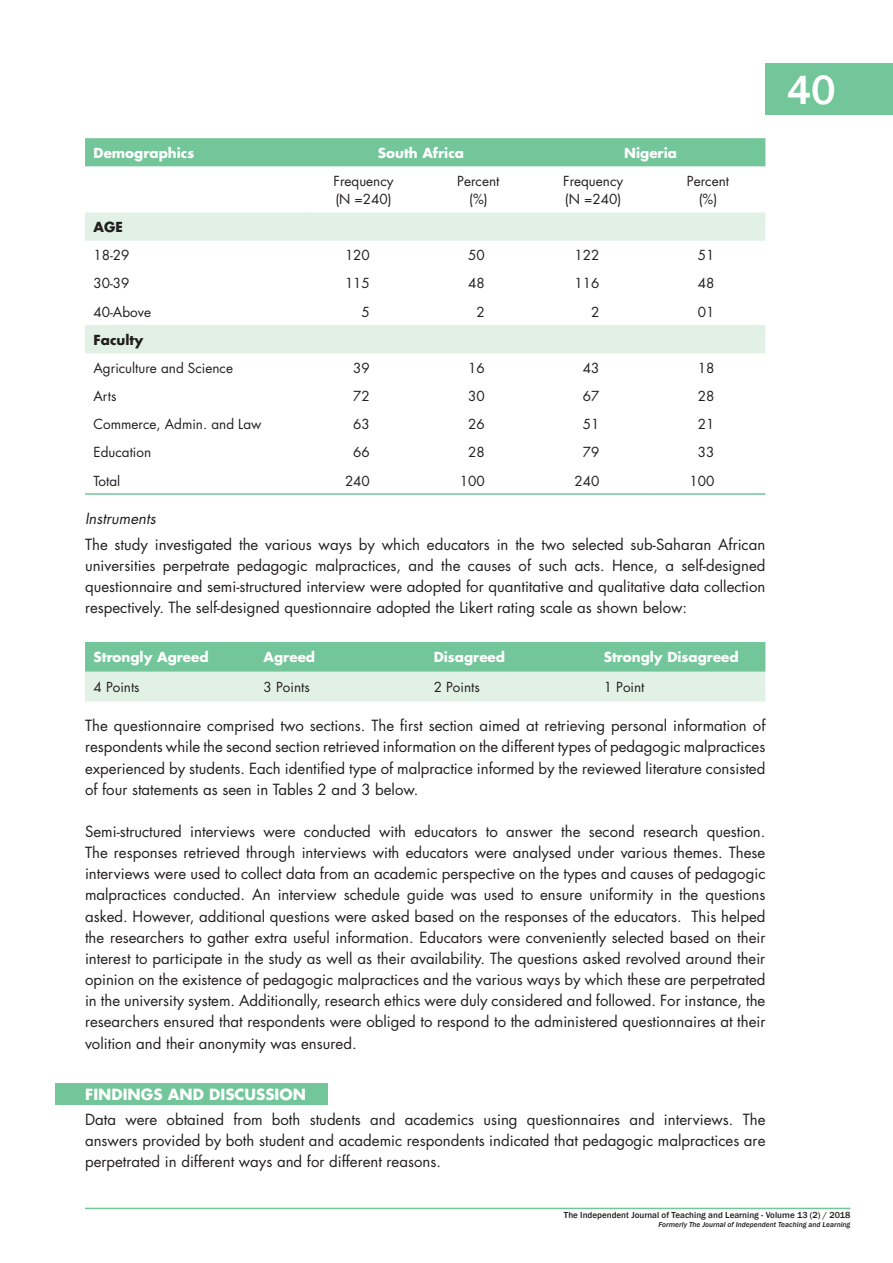
<style>
.page{position:relative;width:893px;height:1263px;background:#fff}
.page>*{position:absolute;margin:0;border:0;box-sizing:border-box;transform-origin:0 0}
.t1{font:500 42px "Franklin Gothic";color:#fff}
.t2{font:15px/21.1px "Futura Std";color:#231f20;text-align:justify}
.t3{font:700 15px "Futura Std";color:#fff}
.t4{font:italic 15px "Futura Std";color:#231f20}
.t5{font:13.5px/18px "Futura Std";color:#231f20}
.t6{font:700 13.5px "Futura Std";color:#fff}
.t7{font:700 13.5px "Futura Std";color:#231f20}
.t8{font:500 9px "Franklin Gothic";color:#231f20}
.t9{font:italic 500 7.5px "Franklin Gothic";color:#231f20}
</style>
<div class="page">
<hr style="left:85px;top:1208px;width:765px;height:1px;background:#72c699">
<div style="left:765px;top:64px;width:128px;height:51px;background:#72c699"></div>
<div style="left:85px;top:138px;width:680px;height:28px;background:#72c699"></div>
<svg style="left:85px;top:212px;width:680px;height:141px"></svg>
<hr style="left:85px;top:493px;width:221px;height:2px;background:#72c699">
<hr style="left:306px;top:493px;width:115px;height:2px;background:#72c699">
<hr style="left:421px;top:493px;width:115px;height:2px;background:#72c699">
<hr style="left:536px;top:493px;width:115px;height:2px;background:#72c699">
<hr style="left:651px;top:493px;width:114px;height:2px;background:#72c699">
<svg style="left:85px;top:642px;width:680px;height:59px;background:#a9dbbf"></svg>
<div style="left:55px;top:1083px;width:272px;height:21px;background:#72c699"></div>
<p class="t6" style="left:94px;top:144px;width:102px">Demographics</p>
<p class="t6" style="left:378px;top:144px;width:88px">South Africa</p>
<p class="t6" style="left:624px;top:144px;width:54px">Nigeria</p>
<p class="t5" style="left:334px;top:172px;width:61px">Frequency (N =240)</p>
<p class="t5" style="left:457px;top:172px;width:44px;text-align:center">Percent (%)</p>
<p class="t5" style="left:563px;top:172px;width:61px">Frequency (N =240)</p>
<p class="t5" style="left:687px;top:172px;width:44px;text-align:center">Percent (%)</p>
<p class="t7" style="left:94px;top:218px;width:31px">AGE</p>
<p class="t5" style="left:94px;top:246px;width:38px">18-29</p>
<p class="t5" style="left:345px;top:246px;width:26px">120</p>
<p class="t5" style="left:468px;top:246px;width:18px">50</p>
<p class="t5" style="left:575px;top:246px;width:26px">122</p>
<p class="t5" style="left:698px;top:246px;width:18px">51</p>
<p class="t5" style="left:94px;top:275px;width:38px">30-39</p>
<p class="t5" style="left:345px;top:275px;width:26px">115</p>
<p class="t5" style="left:468px;top:275px;width:18px">48</p>
<p class="t5" style="left:575px;top:275px;width:26px">116</p>
<p class="t5" style="left:698px;top:275px;width:18px">48</p>
<p class="t5" style="left:94px;top:303px;width:59px">40-Above</p>
<p class="t5" style="left:362px;top:303px;width:10px">5</p>
<p class="t5" style="left:476px;top:303px;width:10px">2</p>
<p class="t5" style="left:591px;top:303px;width:10px">2</p>
<p class="t5" style="left:698px;top:303px;width:18px">01</p>
<p class="t7" style="left:94px;top:331px;width:51px">Faculty</p>
<p class="t5" style="left:94px;top:359px;width:141px">Agriculture and Science</p>
<p class="t5" style="left:353px;top:359px;width:18px">39</p>
<p class="t5" style="left:468px;top:359px;width:18px">16</p>
<p class="t5" style="left:583px;top:359px;width:18px">43</p>
<p class="t5" style="left:698px;top:359px;width:18px">18</p>
<p class="t5" style="left:94px;top:387px;width:24px">Arts</p>
<p class="t5" style="left:353px;top:387px;width:18px">72</p>
<p class="t5" style="left:468px;top:387px;width:18px">30</p>
<p class="t5" style="left:583px;top:387px;width:18px">67</p>
<p class="t5" style="left:698px;top:387px;width:18px">28</p>
<p class="t5" style="left:94px;top:415px;width:169px">Commerce, Admin. and Law</p>
<p class="t5" style="left:353px;top:415px;width:18px">63</p>
<p class="t5" style="left:468px;top:415px;width:18px">26</p>
<p class="t5" style="left:583px;top:415px;width:18px">51</p>
<p class="t5" style="left:698px;top:415px;width:18px">21</p>
<p class="t5" style="left:94px;top:443px;width:59px">Education</p>
<p class="t5" style="left:353px;top:443px;width:18px">66</p>
<p class="t5" style="left:468px;top:443px;width:18px">28</p>
<p class="t5" style="left:583px;top:443px;width:18px">79</p>
<p class="t5" style="left:698px;top:443px;width:18px">33</p>
<p class="t5" style="left:94px;top:472px;width:28px">Total</p>
<p class="t5" style="left:345px;top:472px;width:26px">240</p>
<p class="t5" style="left:460px;top:472px;width:26px">100</p>
<p class="t5" style="left:575px;top:472px;width:26px">240</p>
<p class="t5" style="left:689px;top:472px;width:26px">100</p>
<p class="t4" style="left:85px;top:509px;width:72px">Instruments</p>
<p class="t2" style="left:85px;top:534px;width:682px">The study investigated the various ways by which educators in the two selected sub-Saharan African universities perpetrate pedagogic malpractices, and the causes of such acts. Hence, a self-designed questionnaire and semi-structured interview were adopted for quantitative and qualitative data collection respectively. The self-designed questionnaire adopted the Likert rating scale as shown below:</p>
<p class="t6" style="left:94px;top:648px;width:117px">Strongly Agreed</p>
<p class="t6" style="left:264px;top:648px;width:53px">Agreed</p>
<p class="t6" style="left:434px;top:648px;width:73px">Disagreed</p>
<p class="t6" style="left:604px;top:648px;width:136px">Strongly Disagreed</p>
<p class="t5" style="left:94px;top:678px;width:48px">4 Points</p>
<p class="t5" style="left:264px;top:678px;width:48px">3 Points</p>
<p class="t5" style="left:434px;top:678px;width:48px">2 Points</p>
<p class="t5" style="left:604px;top:678px;width:42px">1 Point</p>
<p class="t2" style="left:85px;top:715px;width:682px">The questionnaire comprised two sections. The first section aimed at retrieving personal information of respondents while the second section retrieved information on the different types of pedagogic malpractices experienced by students. Each identified type of malpractice informed by the reviewed literature consisted of four statements as seen in Tables 2 and 3 below.</p>
<p class="t2" style="left:85px;top:821px;width:682px">Semi-structured interviews were conducted with educators to answer the second research question.<br>The responses retrieved through interviews with educators were analysed under various themes. These interviews were used to collect data from an academic perspective on the types and causes of pedagogic malpractices conducted. An interview schedule guide was used to ensure uniformity in the questions asked. However, additional questions were asked based on the responses of the educators. This helped the researchers to gather extra useful information. Educators were conveniently selected based on their interest to participate in the study as well as their availability. The questions asked revolved around their opinion on the existence of pedagogic malpractices and the various ways by which these are perpetrated in the university system. Additionally, research ethics were duly considered and followed. For instance, the researchers ensured that respondents were obliged to respond to the administered questionnaires at their volition and their anonymity was ensured.</p>
<p class="t3" style="left:85px;top:1084px;width:222px">FINDINGS AND DISCUSSION</p>
<p class="t2" style="left:85px;top:1109px;width:682px">Data were obtained from both students and academics using questionnaires and interviews. The answers provided by both student and academic respondents indicated that pedagogic malpractices are perpetrated in different ways and for different reasons.</p>
<h1 class="t1" style="left:787px;top:64px;width:51px">40</h1>
<p class="t8" style="left:564px;top:1210px;width:288px">The Independent Journal of Teaching and Learning - Volume 13 (2) / 2018</p>
<p class="t9" style="left:659px;top:1220px;width:193px">Formerly The Journal of Independent Teaching and Learning</p>
</div>
